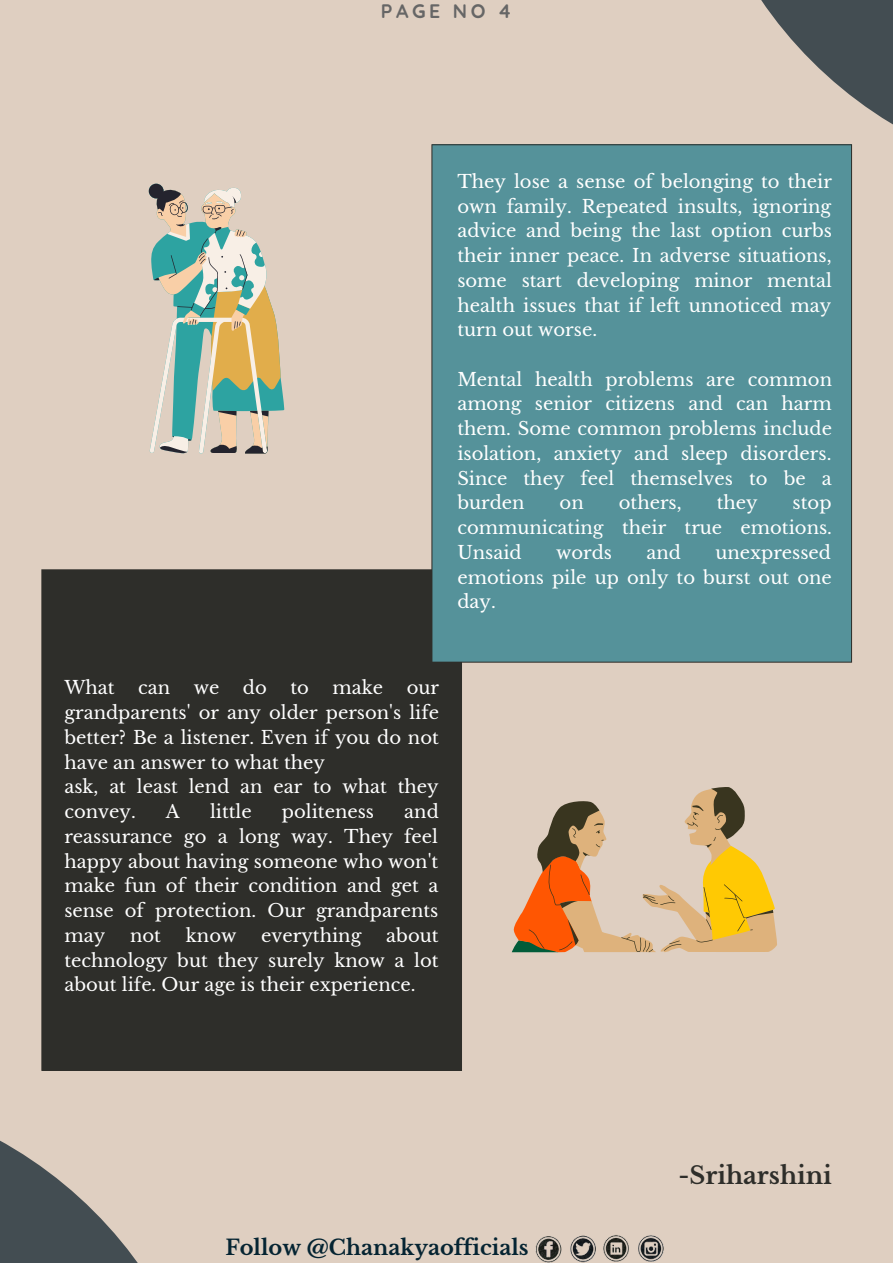
<style>
.page{position:relative;width:893px;height:1264px;background:#fff}
.page>*{position:absolute;margin:0;border:0;box-sizing:border-box;transform-origin:0 0}
.t1{font:700 24px "Libre Baskerville";color:#2e2e2a}
.t2{font:700 21px "Libre Baskerville";color:#052432}
.t3{font:700 19.5px "Quicksand";letter-spacing:.18em;color:#666}
.t4{font:18px/24.8px "Libre Baskerville";color:#fff;text-align:justify}
</style>
<div class="page">
<div style="left:0;top:0;width:892px;height:1262px;background:#dfcfc1"></div>
<svg style="left:0;top:1140px;width:137px;height:122px"></svg>
<img style="left:535px;top:1235px;width:129px;height:27px">
<div style="left:42px;top:570px;width:419px;height:500px;background:#2e2e2a"></div>
<hr style="left:41px;top:570px;width:1px;height:499px;background:#2e2e2a">
<hr style="left:461px;top:570px;width:1px;height:499px;background:#2e2e2a">
<hr style="left:42px;top:569px;width:419px;height:1px;background:#2e2e2a">
<div style="left:432px;top:145px;width:419px;height:517px;background:#55929a"></div>
<hr style="left:431px;top:145px;width:1px;height:516px;background:#2e2e2a">
<hr style="left:851px;top:145px;width:1px;height:516px;background:#2e2e2a">
<hr style="left:432px;top:661px;width:419px;height:1px;background:#2e2e2a">
<svg style="left:688px;top:0;width:204px;height:184px"></svg>
<hr style="left:432px;top:144px;width:419px;height:1px;background:#2e2e2a">
<svg style="left:149px;top:184px;width:136px;height:269px"></svg>
<svg style="left:512px;top:787px;width:265px;height:165px"></svg>
<p class="t3" style="left:381px;top:-1px;width:132px">PAGE NO 4</p>
<p class="t4" style="left:457px;top:169px;width:376px">They lose a sense of belonging to their own family. Repeated insults, ignoring advice and being the last option curbs their inner peace. In adverse situations, some start developing minor mental health issues that if left unnoticed may turn out worse.</p>
<p class="t4" style="left:457px;top:367px;width:376px">Mental health problems are common among senior citizens and can harm them. Some common problems include isolation, anxiety and sleep disorders.<br>Since they feel themselves to be a burden</p>
<p class="t4" style="left:559px;top:491px;width:26px">on</p>
<p class="t4" style="left:618px;top:491px;width:64px">others,</p>
<p class="t4" style="left:716px;top:491px;width:42px">they</p>
<p class="t4" style="left:457px;top:491px;width:376px;text-indent:335px">stop communicating their true emotions.<br>Unsaid</p>
<p class="t4" style="left:457px;top:540px;width:376px;text-indent:258px">unexpressed emotions pile up only to burst out one day.</p>
<p class="t4" style="left:556px;top:540px;width:57px">words</p>
<p class="t4" style="left:646px;top:540px;width:36px">and</p>
<p class="t4" style="left:64px;top:675px;width:52px">What</p>
<p class="t4" style="left:138px;top:675px;width:33px">can</p>
<p class="t4" style="left:194px;top:675px;width:27px">we</p>
<p class="t4" style="left:243px;top:675px;width:25px">do</p>
<p class="t4" style="left:290px;top:675px;width:20px">to</p>
<p class="t4" style="left:332px;top:675px;width:52px">make</p>
<p class="t4" style="left:64px;top:675px;width:376px;text-align:left;text-indent:342px">our grandparents' or any older person's life better? Be a listener. Even if you do not have an answer to what they<br>ask, at least lend an ear to what they convey.</p>
<p class="t4" style="left:64px;top:799px;width:376px;text-indent:340px">and reassurance go a long way. They feel happy about having someone who won't make fun of their condition and get a sense of protection. Our grandparents may</p>
<p class="t4" style="left:166px;top:799px;width:15px">A</p>
<p class="t4" style="left:210px;top:799px;width:43px">little</p>
<p class="t4" style="left:282px;top:799px;width:94px">politeness</p>
<p class="t4" style="left:64px;top:923px;width:376px;text-indent:322px">about technology but they surely know a lot about life. Our age is their experience.</p>
<p class="t4" style="left:130px;top:923px;width:32px">not</p>
<p class="t4" style="left:186px;top:923px;width:52px">know</p>
<p class="t4" style="left:261px;top:923px;width:102px">everything</p>
<h1 class="t1" style="left:678px;top:1160px;width:155px">-Sriharshini</h1>
<p class="t2" style="left:225px;top:1234px;width:305px">Follow @Chanakyaofficials</p>
</div>
